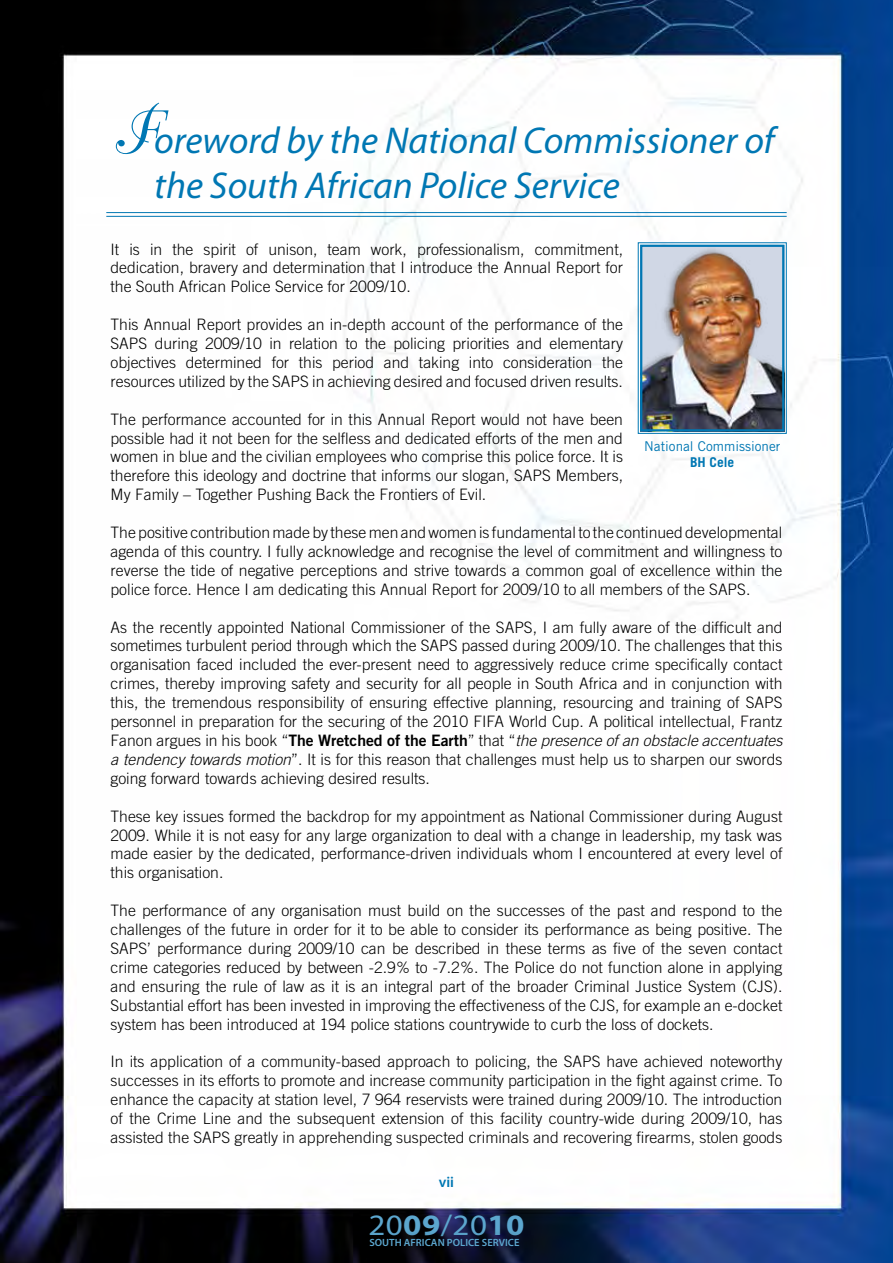
<style>
.page{position:relative;width:893px;height:1263px;background:#fff}
.page>*{position:absolute;margin:0;border:0;box-sizing:border-box;transform-origin:0 0}
.t1{font:italic 37.5px/45px "Myriad Pro";color:#0077b3}
.t2{font:29.7px "Myriad Pro";color:#5ca7cf;scale:1.11 1}
.t3{font:300 15.75px/18.9px "Trade Gothic";color:#000;text-align:justify}
.t4{font:600 15px "Myriad Pro";color:#0077b3}
.t5{font:13.5px "Trade Gothic";color:#0077b3}
.t6{font:700 13.5px "Trade Gothic";color:#0077b3}
.t7{font:600 10.5px "Myriad Pro";color:#5ca7cf}
.s1{font-family:"Bellevue";font-style:normal;font-size:60px}
.s2{font-family:"Trade Gothic Bold Two";font-weight:400}
.s3{font-style:italic}
.s4{font-weight:700}
</style>
<div class="page">
<img style="left:0;top:0;width:893px;height:1263px">
<div style="left:358px;top:1227px;width:175px;height:35px;background:#000;opacity:.85"></div>
<hr style="left:106px;top:212px;width:681px;height:1px;background:#0077b3">
<hr style="left:106px;top:216px;width:681px;height:1px;background:#0077b3">
<img style="left:637px;top:242px;width:150px;height:192px">
<div style="left:640px;top:245px;width:144px;height:186px;border:2px solid #0077b3"></div>
<h1 class="t1" style="left:154px;top:117px;width:622px;text-indent:-44px"><span class="s1">F</span>oreword by the National Commissioner of the South African Police Service</h1>
<p class="t3" style="left:111px;top:239px;width:514px">It is in the spirit of unison, team work, professionalism, commitment, dedication, bravery and determination that I introduce the Annual Report for the South African Police Service for 2009/10.</p>
<p class="t3" style="left:111px;top:315px;width:514px">This Annual Report provides an in-depth account of the performance of the SAPS during 2009/10 in relation to the policing priorities and elementary objectives determined for this period and taking into consideration the resources utilized by the SAPS in achieving desired and focused driven results.</p>
<p class="t3" style="left:111px;top:409px;width:514px">The performance accounted for in this Annual Report would not have been possible had it not been for the selfless and dedicated efforts of the men and women in blue and the civilian employees who comprise this police force. It is therefore this ideology and doctrine that informs our slogan, SAPS Members, My Family – Together Pushing Back the Frontiers of Evil.</p>
<p class="t3" style="left:111px;top:523px;width:673px">The positive contribution made by these men and women is fundamental to the continued developmental agenda of this country. I fully acknowledge and recognise the level of commitment and willingness to reverse the tide of negative perceptions and strive towards a common goal of excellence within the police force. Hence I am dedicating this Annual Report for 2009/10 to all members of the SAPS.</p>
<p class="t3" style="left:111px;top:617px;width:673px">As the recently appointed National Commissioner of the SAPS, I am fully aware of the difficult and sometimes turbulent period through which the SAPS passed during 2009/10. The challenges that this organisation faced included the ever-present need to aggressively reduce crime specifically contact crimes, thereby improving safety and security for all people in South Africa and in conjunction with this, the tremendous responsibility of ensuring effective planning, resourcing and training of SAPS personnel in preparation for the securing of the 2010 FIFA World Cup. A political intellectual, Frantz Fanon argues in his book “<span class="s2">The Wretched of the Earth</span>” that “<span class="s3">the presence of an obstacle accentuates a tendency towards motion</span>”. It is for this reason that challenges must help us to sharpen our swords going forward towards achieving desired results.</p>
<p class="t3" style="left:111px;top:806px;width:673px">These key issues formed the backdrop for my appointment as National Commissioner during August 2009. While it is not easy for any large organization to deal with a change in leadership, my task was made easier by the dedicated, performance-driven individuals whom I encountered at every level of this organisation.</p>
<p class="t3" style="left:111px;top:901px;width:673px">The performance of any organisation must build on the successes of the past and respond to the challenges of the future in order for it to be able to consider its performance as being positive. The SAPS’ performance during 2009/10 can be described in these terms as five of the seven contact crime categories reduced by between -2.9% to -7.2%. The Police do not function alone in applying and ensuring the rule of law as it is an integral part of the broader Criminal Justice System (CJS).<br>Substantial effort has been invested in improving the effectiveness of the CJS, for example an e-docket system has been introduced at 194 police stations countrywide to curb the loss of dockets.</p>
<p class="t3" style="left:111px;top:1052px;width:673px">In its application of a community-based approach to policing, the SAPS have achieved noteworthy successes in its efforts to promote and increase community participation in the fight against crime. To enhance the capacity at station level, 7 964 reservists were trained during 2009/10. The introduction of the Crime Line and the subsequent extension of this facility country-wide during 2009/10, has assisted the SAPS greatly in apprehending suspected criminals and recovering firearms, stolen goods</p>
<p class="t5" style="left:644px;top:438px;width:138px">National Commissioner</p>
<p class="t6" style="left:690px;top:454px;width:46px">BH Cele</p>
<p class="t4" style="left:439px;top:1173px;width:17px">vii</p>
<h2 class="t2" style="left:368px;top:1207px;width:142px">20<span class="s4">09</span>/20<span class="s4">10</span></h2>
<p class="t7" style="left:369px;top:1236px;width:152px">SOUTH AFRICAN POLICE SERVICE</p>
</div>
